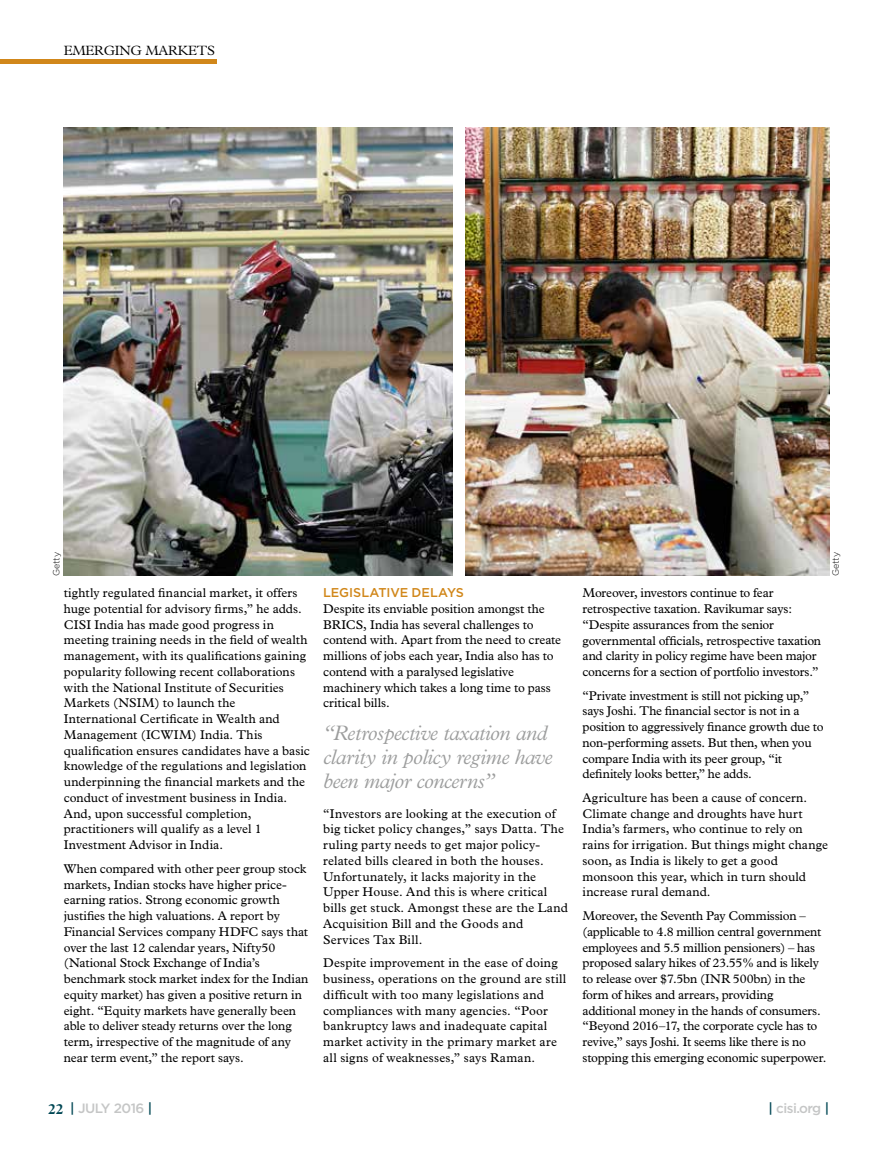
<style>
.page{position:relative;width:893px;height:1149px;background:#fff}
.page>*{position:absolute;margin:0;border:0;box-sizing:border-box;transform-origin:0 0}
.t1{font:italic 300 21px/24px "Plantin";letter-spacing:-.02em;color:#9c9d9d}
.t2{font:500 13.5px "Gotham";letter-spacing:-.04em;color:#c5c6c6}
.t3{font:300 13.5px "Plantin";letter-spacing:-.02em;color:#000}
.t4{font:12.75px/15.8px "Plantin";color:#000}
.t5{font:12.75px/15.8px "Plantin";letter-spacing:.02em;color:#000}
.t6{font:500 12.75px "Gotham";letter-spacing:-.005em;color:#d1871a}
.t7{font:300 9px "Gotham";letter-spacing:-.04em;color:#000}
.s1{font-family:"Plantin";font-weight:700;font-size:15px;color:#004754}
.s2{color:#004754}
</style>
<div class="page">
<hr style="left:0;top:60px;width:216px;height:4px;background:#d1871a">
<img style="left:64px;top:128px;width:389px;height:447px">
<img style="left:466px;top:128px;width:363px;height:447px">
<p class="t3" style="left:64px;top:43px;width:153px">EMERGING MARKETS</p>
<p class="t7" style="left:51px;top:575px;width:25px;rotate:-90deg">Getty</p>
<p class="t7" style="left:831px;top:575px;width:25px;rotate:-90deg">Getty</p>
<p class="t4" style="left:64px;top:584px;width:248px">tightly regulated financial market, it offers huge potential for advisory firms,” he adds.<br>CISI India has made good progress in meeting training needs in the field of wealth management, with its qualifications gaining popularity following recent collaborations with the National Institute of Securities Markets (NSIM) to launch the International Certificate in Wealth and Management (ICWIM) India. This qualification ensures candidates have a basic knowledge of the regulations and legislation underpinning the financial markets and the conduct of investment business in India.<br>And, upon successful completion, practitioners will qualify as a level 1<br>Investment Advisor in India.</p>
<p class="t4" style="left:64px;top:860px;width:246px">When compared with other peer group stock markets, Indian stocks have higher price&shy;earning ratios. Strong economic growth justifies the high valuations. A report by Financial Services company HDFC says that over the last 12 calendar years, Nifty50 (National Stock Exchange of India’s benchmark stock market index for the Indian equity market) has given a positive return in eight. “Equity markets have generally been able to deliver steady returns over the long term, irrespective of the magnitude of any near term event,” the report says.</p>
<p class="t6" style="left:323px;top:585px;width:142px">LEGISLATIVE DELAYS</p>
<p class="t4" style="left:323px;top:600px;width:239px">Despite its enviable position amongst the BRICS, India has several challenges to contend with. Apart from the need to create millions of jobs each year, India also has to contend with a paralysed legislative machinery which takes a long time to pass critical bills.</p>
<h1 class="t1" style="left:323px;top:721px;width:231px">“Retrospective taxation and clarity in policy regime have been major concerns”</h1>
<p class="t5" style="left:323px;top:805px;width:246px">“Investors are looking at the execution of big ticket policy changes,” says Datta. The ruling party needs to get major policy&shy;related bills cleared in both the houses.<br>Unfortunately, it lacks majority in the Upper House. And this is where critical bills get stuck. Amongst these are the Land Acquisition Bill and the Goods and Services Tax Bill.</p>
<p class="t5" style="left:323px;top:954px;width:245px">Despite improvement in the ease of doing business, operations on the ground are still difficult with too many legislations and compliances with many agencies. “Poor bankruptcy laws and inadequate capital market activity in the primary market are all signs of weaknesses,” says Raman.</p>
<p class="t4" style="left:583px;top:584px;width:240px">Moreover, investors continue to fear retrospective taxation. Ravikumar says: “Despite assurances from the senior governmental officials, retrospective taxation and clarity in policy regime have been major concerns for a section of portfolio investors.”</p>
<p class="t4" style="left:583px;top:687px;width:243px">“Private investment is still not picking up,” says Joshi. The financial sector is not in a position to aggressively finance growth due to non-performing assets. But then, when you compare India with its peer group, “it definitely looks better,” he adds.</p>
<p class="t4" style="left:583px;top:789px;width:247px">Agriculture has been a cause of concern.<br>Climate change and droughts have hurt India’s farmers, who continue to rely on rains for irrigation. But things might change soon, as India is likely to get a good monsoon this year, which in turn should increase rural demand.</p>
<p class="t4" style="left:583px;top:907px;width:245px">Moreover, the Seventh Pay Commission – (applicable to 4.8 million central government employees and 5.5 million pensioners) – has proposed salary hikes of 23.55% and is likely to release over $7.5bn (INR 500bn) in the form of hikes and arrears, providing additional money in the hands of consumers. “Beyond 2016–17, the corporate cycle has to revive,” says Joshi. It seems like there is no stopping this emerging economic superpower.</p>
<p class="t2" style="left:48px;top:1100px;width:106px"><span class="s1">22</span> <span class="s2">|</span> JULY 2016 <span class="s2">|</span></p>
<p class="t2" style="left:768px;top:1100px;width:62px"><span class="s2">|</span> cisi.org <span class="s2">|</span></p>
</div>
